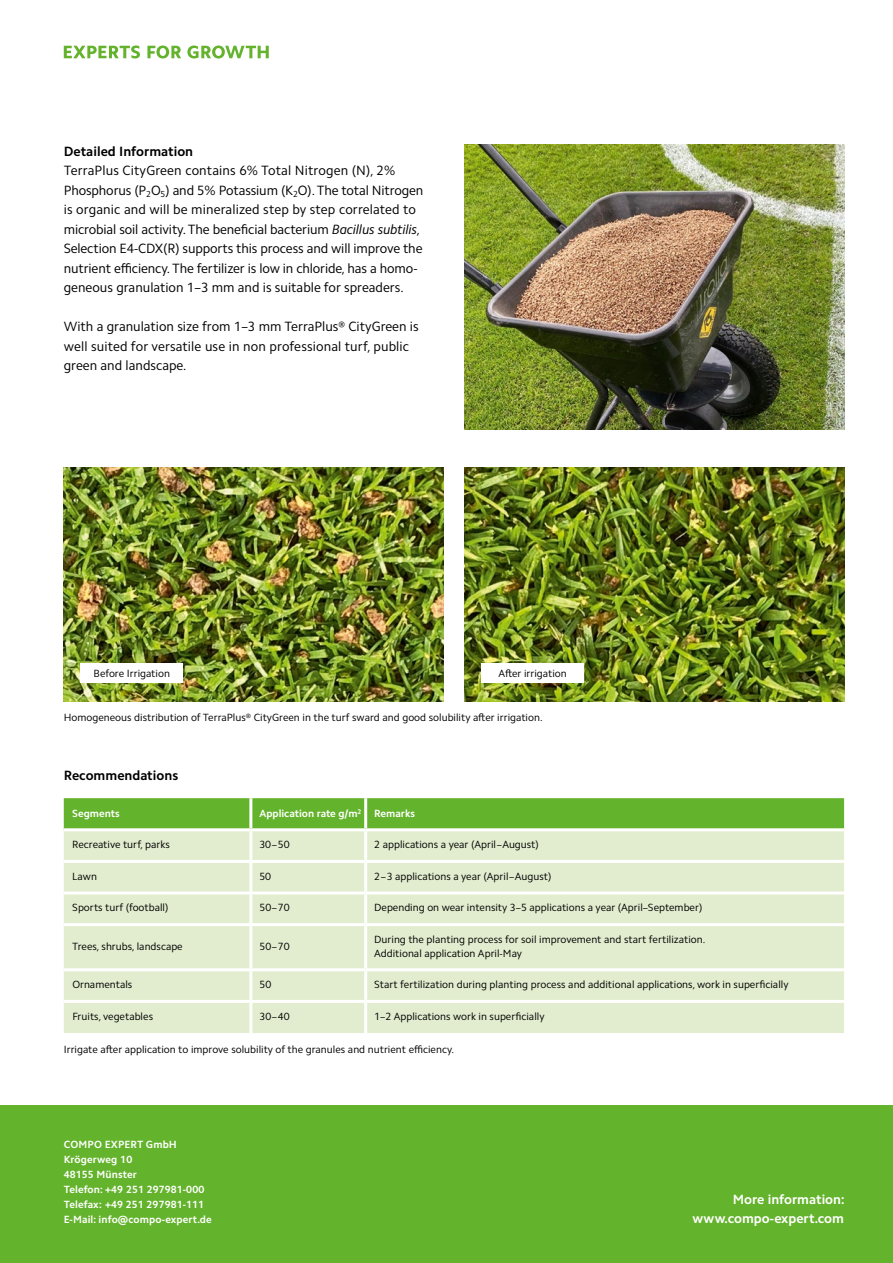
<style>
.page{position:relative;width:893px;height:1263px;background:#fff}
.page>*{position:absolute;margin:0;border:0;box-sizing:border-box;transform-origin:0 0}
.t1{font:13.5px/19.5px "Camphor Pro";color:#000}
.t2{font:700 13.5px/19.5px "Camphor Pro";color:#fff;text-align:right}
.t3{font:700 13.5px "Camphor Pro";color:#000}
.t4{font:10.5px/13.5px "Camphor Pro";color:#000}
.t5{font:700 10.5px/15px "Camphor Pro";letter-spacing:.01em;color:#fff}
.s1{font-style:italic}
</style>
<div class="page">
<div style="left:0;top:1106px;width:893px;height:157px;background:#64b32c"></div>
<div style="left:64px;top:798px;width:780px;height:30px;background:#64b32c"></div>
<div style="left:64px;top:831px;width:780px;height:202px;background:#e2edcf"></div>
<hr style="left:249px;top:798px;width:3px;height:30px;background:#fff">
<hr style="left:249px;top:831px;width:3px;height:29px;background:#fff">
<hr style="left:364px;top:831px;width:3px;height:29px;background:#fff">
<hr style="left:249px;top:863px;width:3px;height:28px;background:#fff">
<hr style="left:364px;top:863px;width:3px;height:28px;background:#fff">
<hr style="left:64px;top:891px;width:187px;height:3px;background:#fff">
<hr style="left:251px;top:891px;width:115px;height:3px;background:#fff">
<hr style="left:249px;top:894px;width:3px;height:29px;background:#fff">
<hr style="left:366px;top:891px;width:478px;height:3px;background:#fff">
<hr style="left:364px;top:894px;width:3px;height:29px;background:#fff">
<hr style="left:64px;top:923px;width:187px;height:3px;background:#fff">
<hr style="left:251px;top:923px;width:115px;height:3px;background:#fff">
<hr style="left:249px;top:926px;width:3px;height:42px;background:#fff">
<hr style="left:366px;top:923px;width:478px;height:3px;background:#fff">
<hr style="left:364px;top:926px;width:3px;height:42px;background:#fff">
<hr style="left:64px;top:968px;width:187px;height:3px;background:#fff">
<hr style="left:251px;top:968px;width:115px;height:3px;background:#fff">
<hr style="left:249px;top:971px;width:3px;height:29px;background:#fff">
<hr style="left:366px;top:968px;width:478px;height:3px;background:#fff">
<hr style="left:364px;top:971px;width:3px;height:29px;background:#fff">
<hr style="left:64px;top:1000px;width:187px;height:3px;background:#fff">
<hr style="left:251px;top:1000px;width:115px;height:3px;background:#fff">
<hr style="left:249px;top:1003px;width:3px;height:30px;background:#fff">
<hr style="left:366px;top:1000px;width:478px;height:3px;background:#fff">
<hr style="left:364px;top:1003px;width:3px;height:30px;background:#fff">
<hr style="left:64px;top:860px;width:187px;height:3px;background:#fff">
<hr style="left:251px;top:860px;width:115px;height:3px;background:#fff">
<hr style="left:366px;top:860px;width:478px;height:3px;background:#fff">
<hr style="left:364px;top:798px;width:3px;height:30px;background:#fff">
<img style="left:465px;top:468px;width:379px;height:234px">
<img style="left:465px;top:145px;width:379px;height:284px">
<img style="left:64px;top:468px;width:379px;height:234px">
<div style="left:81px;top:663px;width:102px;height:19px;background:#fff"></div>
<div style="left:482px;top:663px;width:102px;height:19px;background:#fff"></div>
<svg style="left:64px;top:45px;width:205px;height:14px"></svg>
<p class="t3" style="left:64px;top:143px;width:131px">Detailed Information</p>
<p class="t1" style="left:64px;top:161px;width:361px">TerraPlus CityGreen contains 6% Total Nitrogen (N), 2% Phosphorus (P<sub>2</sub>O<sub>5</sub>) and 5% Potassium (K<sub>2</sub>O). The total Nitrogen is organic and will be mineralized step by step correlated to microbial soil activity. The beneficial bacterium <span class="s1">Bacillus subtilis</span>, Selection E4-CDX(R) supports this process and will improve the nutrient efficiency. The fertilizer is low in chloride, has a homo&shy;geneous granulation 1–3 mm and is suitable for spreaders.</p>
<p class="t1" style="left:64px;top:317px;width:356px">With a granulation size from 1–3 mm TerraPlus® CityGreen is well suited for versatile use in non professional turf, public green and landscape.</p>
<p class="t4" style="left:94px;top:666px;width:78px">Before Irrigation</p>
<p class="t4" style="left:498px;top:666px;width:70px">After irrigation</p>
<p class="t4" style="left:64px;top:710px;width:480px">Homogeneous distribution of TerraPlus® CityGreen in the turf sward and good solubility after irrigation.</p>
<p class="t3" style="left:64px;top:767px;width:116px">Recommendations</p>
<p class="t5" style="left:72px;top:805px;width:49px">Segments</p>
<p class="t5" style="left:259px;top:805px;width:157px">Application rate g/m<sup>2</sup> Remarks</p>
<p class="t4" style="left:72px;top:838px;width:99px">Recreative turf, parks</p>
<p class="t4" style="left:259px;top:838px;width:32px">30–50</p>
<p class="t4" style="left:374px;top:838px;width:166px">2 applications a year (April–August)</p>
<p class="t4" style="left:72px;top:869px;width:26px">Lawn</p>
<p class="t4" style="left:259px;top:869px;width:13px">50</p>
<p class="t4" style="left:374px;top:869px;width:179px">2–3 applications a year (April–August)</p>
<p class="t4" style="left:72px;top:901px;width:98px">Sports turf (football)</p>
<p class="t4" style="left:259px;top:901px;width:32px">50–70</p>
<p class="t4" style="left:374px;top:901px;width:330px">Depending on wear intensity 3–5 applications a year (April–September)</p>
<p class="t4" style="left:72px;top:939px;width:112px">Trees, shrubs, landscape</p>
<p class="t4" style="left:259px;top:939px;width:32px">50–70</p>
<p class="t4" style="left:374px;top:933px;width:333px">During the planting process for soil improvement and start fertilization.<br>Additional application April-May</p>
<p class="t4" style="left:72px;top:978px;width:62px">Ornamentals</p>
<p class="t4" style="left:259px;top:978px;width:13px">50</p>
<p class="t4" style="left:374px;top:978px;width:416px">Start fertilization during planting process and additional applications, work in superficially</p>
<p class="t4" style="left:72px;top:1009px;width:82px">Fruits, vegetables</p>
<p class="t4" style="left:259px;top:1009px;width:32px">30–40</p>
<p class="t4" style="left:374px;top:1009px;width:172px">1–2 Applications work in superficially</p>
<p class="t4" style="left:64px;top:1042px;width:392px">Irrigate after application to improve solubility of the granules and nutrient efficiency.</p>
<p class="t5" style="left:64px;top:1137px;width:150px">COMPO EXPERT GmbH<br>Krögerweg 10<br>48155 Münster<br>Telefon: +49 251 297981-000<br>Telefax: +49 251 297981-111<br>E-Mail: info@compo-expert.de</p>
<p class="t2" style="left:692px;top:1189px;width:154px">More information: www.compo-expert.com</p>
</div>
